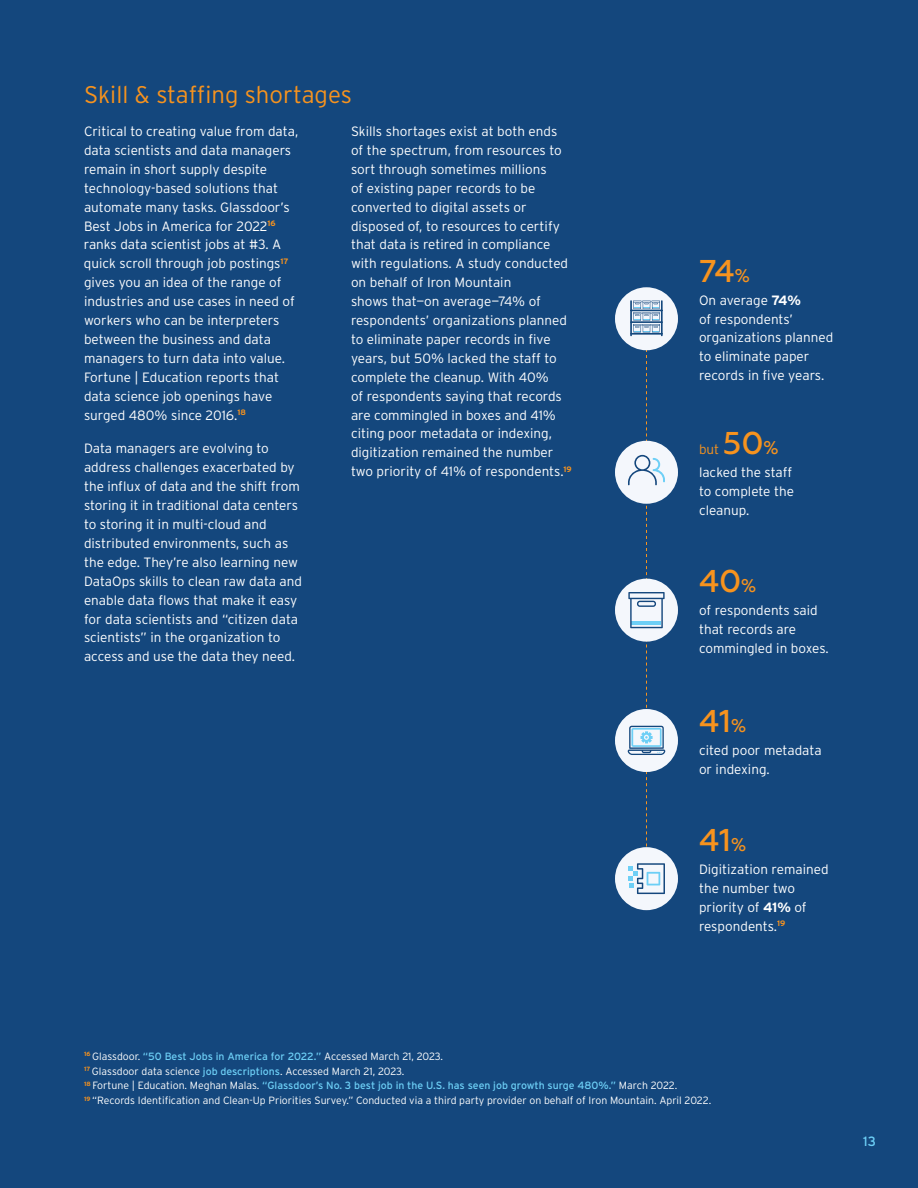
<style>
.page{position:relative;width:918px;height:1188px;background:#14477d}
.page>*{position:absolute;margin:0;border:0;box-sizing:border-box;transform-origin:0 0}
.t1{font:500 31.5px "Geometria";color:#f7931e}
.t2{font:300 24px "Interstate";color:#f7931e}
.t3{font:300 13.5px/18.9px "Interstate";color:#fff}
.t4{font:300 13.5px "Interstate";color:#f7931e}
.t5{font:13.5px "Interstate";color:#6dcff6}
.t6{font:300 10.5px/14.7px "Interstate";color:#fff}
.s1{font-size:18.3px}
.s2{font-weight:700}
.s3{font-weight:400;color:#6dcff6}
</style>
<div class="page">
<div style="left:615px;top:847px;width:63px;height:63px;background:#f4f7fc;border-radius:50%"></div>
<div style="left:615px;top:441px;width:63px;height:63px;background:#f4f7fc;border-radius:50%"></div>
<div style="left:615px;top:579px;width:63px;height:63px;background:#f4f7fc;border-radius:50%"></div>
<div style="left:615px;top:709px;width:63px;height:63px;background:#f4f7fc;border-radius:50%"></div>
<div style="left:615px;top:287px;width:63px;height:63px;background:#f4f7fc;border-radius:50%"></div>
<svg style="left:628px;top:300px;width:37px;height:594px"></svg>
<h2 class="t2" style="left:84px;top:81px;width:269px">Skill &amp; staffing shortages</h2>
<p class="t3" style="left:84px;top:122px;width:216px">Critical to creating value from data, data scientists and data managers remain in short supply despite technology-based solutions that automate many tasks. Glassdoor’s<br>Best Jobs in America for 2022<sup>16 </sup>ranks data scientist jobs at #3. A quick scroll through job postings<sup>17 </sup>gives you an idea of the range of industries and use cases in need of workers who can be interpreters between the business and data managers to turn data into value.<br>Fortune | Education reports that data science job openings have surged 480% since 2016.<sup>18</sup></p>
<p class="t3" style="left:84px;top:439px;width:220px">Data managers are evolving to address challenges exacerbated by the influx of data and the shift from storing it in traditional data centers to storing it in multi-cloud and distributed environments, such as the edge. They’re also learning new DataOps skills to clean raw data and enable data flows that make it easy for data scientists and “citizen data scientists” in the organization to access and use the data they need.</p>
<p class="t3" style="left:351px;top:122px;width:222px">Skills shortages exist at both ends of the spectrum, from resources to sort through sometimes millions<br>of existing paper records to be converted to digital assets or disposed of, to resources to certify that data is retired in compliance with regulations. A study conducted on behalf of Iron Mountain<br>shows that—on average—74% of respondents’ organizations planned to eliminate paper records in five years, but 50% lacked the staff to complete the cleanup. With 40%<br>of respondents saying that records are commingled in boxes and 41% citing poor metadata or indexing, digitization remained the number two priority of 41% of respondents.<sup>19</sup></p>
<h1 class="t1" style="left:699px;top:252px;width:52px">74<span class="s1">%</span></h1>
<p class="t3" style="left:699px;top:290px;width:136px">On average <span class="s2">74%<br></span>of respondents’ organizations planned to eliminate paper records in five years.</p>
<h1 class="t1" style="left:723px;top:425px;width:57px">50<span class="s1">%</span></h1>
<p class="t3" style="left:699px;top:463px;width:97px">lacked the staff to complete the cleanup.</p>
<p class="t4" style="left:699px;top:442px;width:22px">but</p>
<h1 class="t1" style="left:699px;top:563px;width:59px">40<span class="s1">%</span></h1>
<p class="t3" style="left:699px;top:601px;width:131px">of respondents said that records are commingled in boxes.</p>
<h1 class="t1" style="left:699px;top:703px;width:49px">41<span class="s1">%</span></h1>
<p class="t3" style="left:699px;top:740px;width:124px">cited poor metadata or indexing.</p>
<h1 class="t1" style="left:699px;top:822px;width:49px">41<span class="s1">%</span></h1>
<p class="t3" style="left:699px;top:860px;width:131px">Digitization remained the number two priority of <span class="s2">41%</span> of respondents.<sup>19</sup></p>
<p class="t6" style="left:84px;top:1049px;width:629px"><sup>16</sup> Glassdoor. <span class="s3">“50 Best Jobs in America for 2022.”</span> Accessed March 21, 2023.<br><sup>17</sup> Glassdoor data science <span class="s3">job descriptions</span>. Accessed March 21, 2023.<br><sup>18</sup> Fortune | Education. Meghan Malas. <span class="s3">“Glassdoor’s No. 3 best job in the U.S. has seen job growth surge 480%.”</span> March 2022.<br><sup>19</sup> “Records Identification and Clean-Up Priorities Survey.” Conducted via a third party provider on behalf of Iron Mountain. April 2022.</p>
<p class="t5" style="left:863px;top:1134px;width:14px">13</p>
</div>
